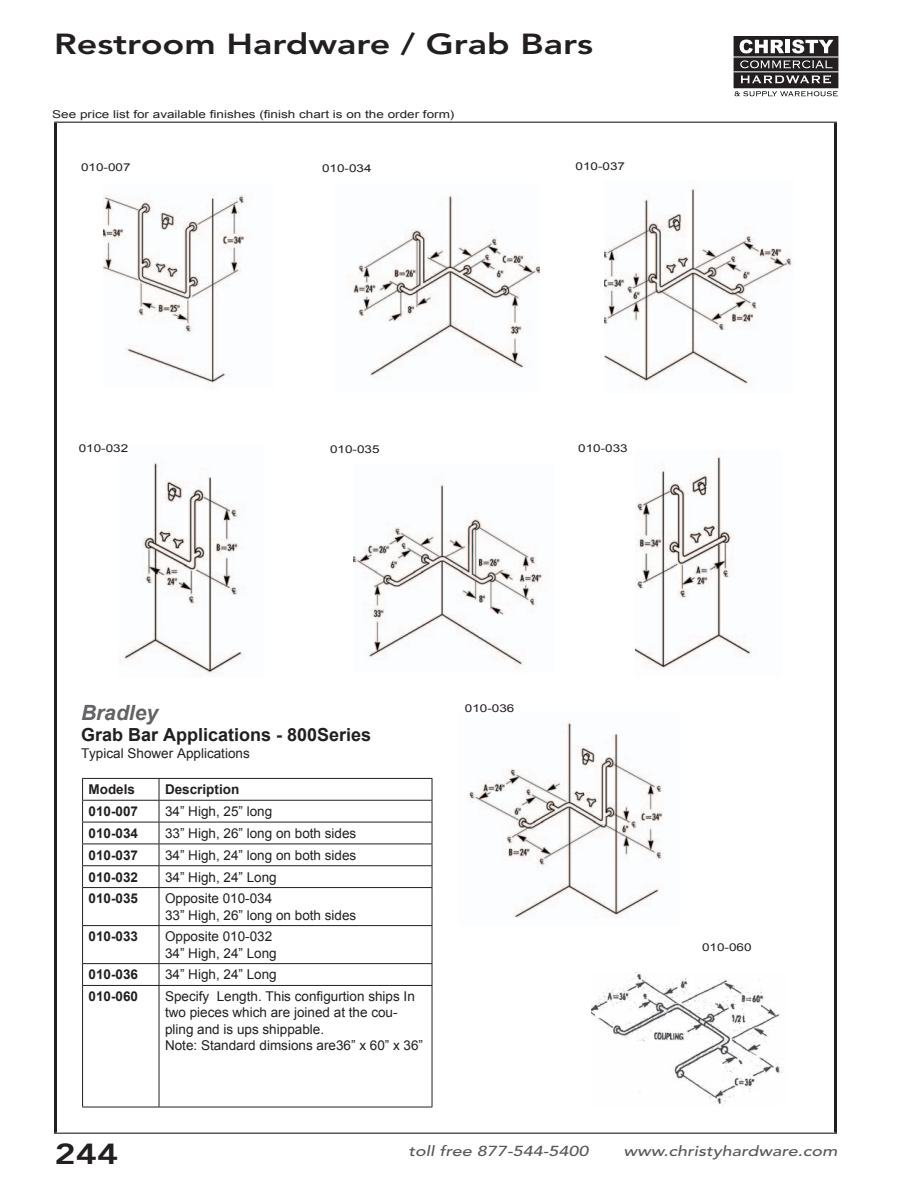
<style>
.page{position:relative;width:918px;height:1188px;background:#fff}
.page>*{position:absolute;margin:0;border:0;box-sizing:border-box;transform-origin:0 0}
.t1{font:800 28.8px "Avenir";color:#231f20;scale:1.25 1}
.t2{font:italic 700 21px "Arial";color:#636366}
.t3{font:700 18px "Arial";color:#231f20}
.t4{font:italic 500 14.4px "Avenir";color:#57585a;scale:1.25 1}
.t5{font:13.5px/16.2px "Arial";color:#231f20}
.t6{font:700 13.5px "Arial";color:#231f20}
.t7{font:10.8px "Arial";color:#231f20;scale:1.25 1}
</style>
<div class="page">
<hr style="left:54px;top:123px;width:3px;height:1009px;background:#231f20">
<hr style="left:834px;top:123px;width:3px;height:1009px;background:#231f20">
<svg style="left:736px;top:38px;width:100px;height:48px;background:#322f30"></svg>
<div style="left:734px;top:36px;width:104px;height:52px;border:1px solid #231f20"></div>
<svg style="left:740px;top:40px;width:44px;height:13px"></svg>
<hr style="left:786px;top:40px;width:4px;height:13px;background:#fff">
<svg style="left:792px;top:40px;width:41px;height:13px"></svg>
<svg style="left:740px;top:60px;width:92px;height:8px"></svg>
<svg style="left:741px;top:75px;width:90px;height:8px"></svg>
<svg style="left:735px;top:91px;width:103px;height:5px"></svg>
<hr style="left:733px;top:57px;width:105px;height:1px;background:#fff">
<hr style="left:733px;top:71px;width:105px;height:1px;background:#fff">
<img style="left:103px;top:195px;width:143px;height:189px">
<img style="left:348px;top:194px;width:192px;height:184px">
<img style="left:605px;top:180px;width:189px;height:206px">
<img style="left:121px;top:462px;width:124px;height:214px">
<img style="left:354px;top:483px;width:193px;height:186px">
<img style="left:636px;top:456px;width:116px;height:213px">
<img style="left:468px;top:722px;width:195px;height:196px">
<hr style="left:82px;top:778px;width:77px;height:1px;background:#231f20">
<hr style="left:159px;top:778px;width:273px;height:1px;background:#231f20">
<hr style="left:82px;top:800px;width:77px;height:1px;background:#231f20">
<hr style="left:159px;top:800px;width:273px;height:1px;background:#231f20">
<hr style="left:82px;top:822px;width:77px;height:1px;background:#231f20">
<hr style="left:159px;top:822px;width:273px;height:1px;background:#231f20">
<hr style="left:82px;top:844px;width:77px;height:1px;background:#231f20">
<hr style="left:159px;top:844px;width:273px;height:1px;background:#231f20">
<hr style="left:82px;top:865px;width:77px;height:1px;background:#231f20">
<svg style="left:82px;top:779px;width:1px;height:108px"></svg>
<hr style="left:159px;top:865px;width:273px;height:1px;background:#231f20">
<svg style="left:159px;top:779px;width:1px;height:108px"></svg>
<svg style="left:432px;top:779px;width:1px;height:108px"></svg>
<hr style="left:82px;top:887px;width:77px;height:1px;background:#231f20">
<hr style="left:82px;top:888px;width:1px;height:37px;background:#231f20">
<hr style="left:159px;top:887px;width:273px;height:1px;background:#231f20">
<hr style="left:159px;top:888px;width:1px;height:37px;background:#231f20">
<hr style="left:432px;top:888px;width:1px;height:37px;background:#231f20">
<hr style="left:82px;top:925px;width:77px;height:1px;background:#231f20">
<hr style="left:82px;top:926px;width:1px;height:37px;background:#231f20">
<hr style="left:159px;top:925px;width:273px;height:1px;background:#231f20">
<hr style="left:159px;top:926px;width:1px;height:37px;background:#231f20">
<hr style="left:432px;top:926px;width:1px;height:37px;background:#231f20">
<hr style="left:82px;top:963px;width:77px;height:1px;background:#231f20">
<svg style="left:82px;top:964px;width:1px;height:21px"></svg>
<hr style="left:159px;top:963px;width:273px;height:1px;background:#231f20">
<svg style="left:159px;top:964px;width:1px;height:21px"></svg>
<svg style="left:432px;top:964px;width:1px;height:21px"></svg>
<hr style="left:82px;top:985px;width:77px;height:1px;background:#231f20">
<hr style="left:82px;top:986px;width:1px;height:121px;background:#231f20">
<hr style="left:159px;top:985px;width:273px;height:1px;background:#231f20">
<hr style="left:159px;top:986px;width:1px;height:121px;background:#231f20">
<hr style="left:432px;top:986px;width:1px;height:121px;background:#231f20">
<hr style="left:82px;top:1107px;width:77px;height:1px;background:#231f20">
<hr style="left:159px;top:1107px;width:273px;height:1px;background:#231f20">
<img style="left:592px;top:972px;width:192px;height:134px">
<h1 class="t1" style="left:54px;top:27px;width:433px">Restroom Hardware / Grab Bars</h1>
<p class="t7" style="left:52px;top:107px;width:323px">See price list for available finishes (finish chart is on the order form)</p>
<p class="t7" style="left:81px;top:160px;width:41px">010-007</p>
<p class="t7" style="left:322px;top:161px;width:41px">010-034</p>
<p class="t7" style="left:576px;top:160px;width:41px">010-037</p>
<p class="t7" style="left:79px;top:441px;width:41px">010-032</p>
<p class="t7" style="left:330px;top:442px;width:41px">010-035</p>
<p class="t7" style="left:578px;top:441px;width:41px">010-033</p>
<h2 class="t2" style="left:81px;top:699px;width:79px">Bradley</h2>
<h3 class="t3" style="left:81px;top:723px;width:292px">Grab Bar Applications - 800Series</h3>
<p class="t5" style="left:81px;top:745px;width:170px">Typical Shower Applications</p>
<p class="t6" style="left:89px;top:781px;width:48px">Models</p>
<p class="t6" style="left:165px;top:781px;width:76px">Description</p>
<p class="t6" style="left:89px;top:802px;width:51px">010-007</p>
<p class="t5" style="left:165px;top:803px;width:109px">34” High, 25” long</p>
<p class="t6" style="left:89px;top:824px;width:51px">010-034</p>
<p class="t5" style="left:165px;top:825px;width:193px">33” High, 26” long on both sides</p>
<p class="t6" style="left:89px;top:846px;width:51px">010-037</p>
<p class="t5" style="left:165px;top:847px;width:193px">34” High, 24” long on both sides</p>
<p class="t6" style="left:89px;top:868px;width:51px">010-032</p>
<p class="t5" style="left:165px;top:869px;width:113px">34” High, 24” Long</p>
<p class="t6" style="left:89px;top:890px;width:51px">010-035</p>
<p class="t5" style="left:165px;top:891px;width:193px">Opposite 010-034<br>33” High, 26” long on both sides</p>
<p class="t6" style="left:89px;top:928px;width:51px">010-033</p>
<p class="t5" style="left:165px;top:929px;width:113px">Opposite 010-032<br>34” High, 24” Long</p>
<p class="t6" style="left:89px;top:966px;width:51px">010-036</p>
<p class="t5" style="left:165px;top:967px;width:113px">34” High, 24” Long</p>
<p class="t6" style="left:89px;top:988px;width:51px">010-060</p>
<p class="t5" style="left:165px;top:989px;width:260px">Specify Length. This configurtion ships In two pieces which are joined at the cou&shy;pling and is ups shippable.<br>Note: Standard dimsions are36” x 60” x 36”</p>
<p class="t7" style="left:465px;top:701px;width:41px">010-036</p>
<p class="t7" style="left:702px;top:940px;width:41px">010-060</p>
<h1 class="t1" style="left:55px;top:1137px;width:53px">244</h1>
<p class="t4" style="left:409px;top:1143px;width:145px">toll free 877-544-5400</p>
<p class="t4" style="left:623px;top:1143px;width:173px">www.christyhardware.com</p>
</div>
